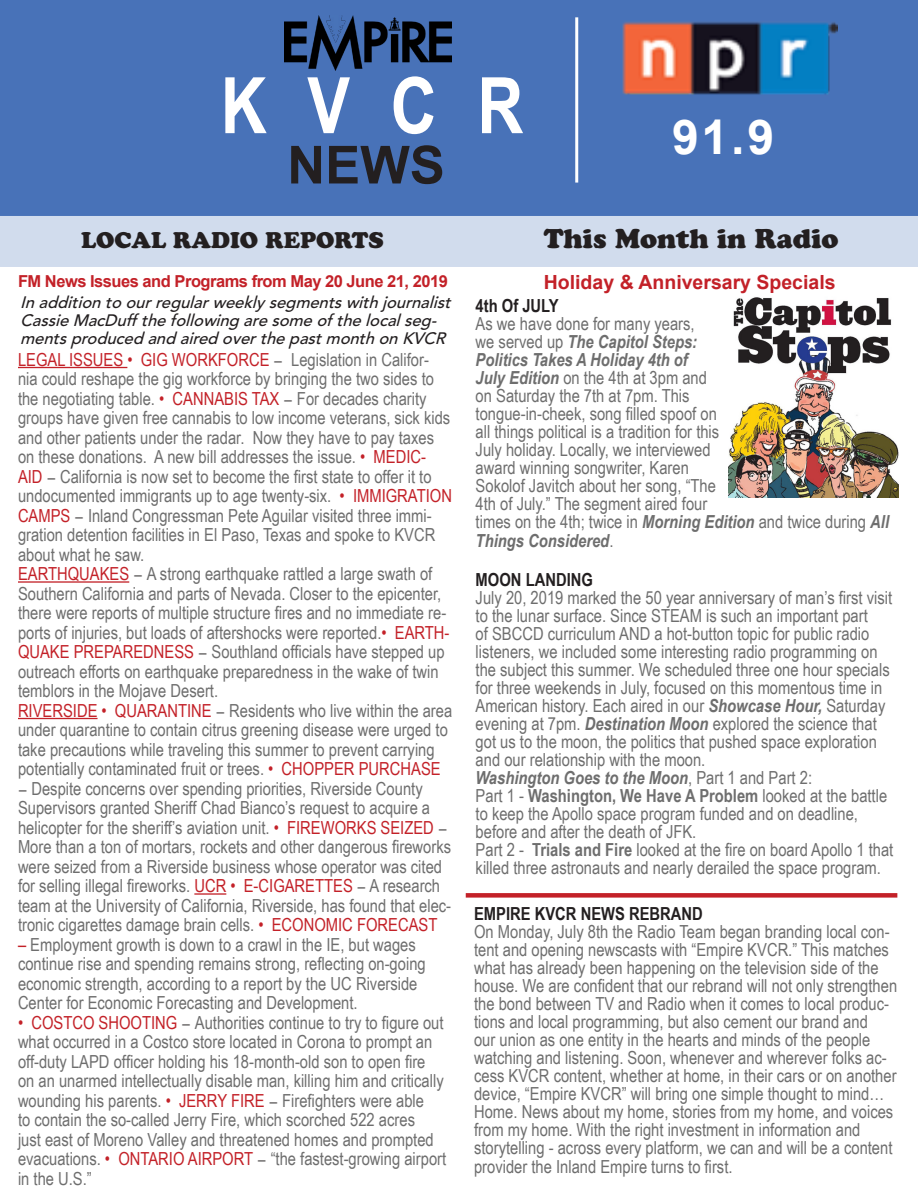
<style>
.page{position:relative;width:918px;height:1188px;background:#fff}
.page>*{position:absolute;margin:0;border:0;box-sizing:border-box;transform-origin:0 0}
.t1{font:700 78px "Arial Narrow";color:#fff}
.t2{font:700 52.5px "Arial";color:#231f20}
.t3{font:700 48px "Arial";color:#fff}
.t4{font:27px "Cooper Black Std";color:#231f20}
.t5{font:22.5px "Cooper Black Std";color:#231f20}
.t6{font:700 19.5px "Arial";color:#c32128}
.t7{font:18px/19.5px "Arial Narrow";color:#6e6e6e}
.t8{font:700 18px "Arial Narrow";color:#231f20}
.t9{font:italic 700 18px "Arial Narrow";color:#6e6e6e}
.t10{font:italic 500 16.5px/18px "Avenir LT Std";color:#231f20}
.t11{font:700 16.5px "Arial";letter-spacing:-.03em;color:#c32128}
.s1{color:#c32128}
.s2{font-family:"Minion Pro";color:#231f20}
.s3{font-weight:700;font-style:italic}
.s4{font-weight:400;font-style:normal}
.s5{font-weight:700}
</style>
<div class="page">
<div style="left:0;top:0;width:918px;height:216px;background:#4872b8"></div>
<img style="left:612px;top:12px;width:226px;height:90px">
<hr style="left:575px;top:17px;width:3px;height:166px;background:#fff">
<div style="left:0;top:216px;width:918px;height:51px;background:#d1dced"></div>
<div style="left:466px;top:893px;width:431px;height:5px;background:#c32128"></div>
<img style="left:284px;top:16px;width:167px;height:55px">
<img style="left:729px;top:297px;width:170px;height:201px">
<hr style="left:18px;top:367px;width:109px;height:1px;background:#c32128">
<hr style="left:18px;top:581px;width:111px;height:2px;background:#c32128">
<hr style="left:18px;top:718px;width:80px;height:1px;background:#c32128">
<hr style="left:194px;top:893px;width:32px;height:2px;background:#c32128">
<p class="t1" style="left:221px;top:47px;width:304px">KVCR</p>
<p class="t2" style="left:287px;top:128px;width:159px">NEWS</p>
<p class="t3" style="left:672px;top:104px;width:104px">91.9</p>
<p class="t5" style="left:81px;top:226px;width:304px">LOCAL RADIO REPORTS</p>
<p class="t4" style="left:544px;top:222px;width:296px">This Month in Radio</p>
<p class="t6" style="left:544px;top:269px;width:293px">Holiday &amp; Anniversary Specials</p>
<p class="t11" style="left:18px;top:270px;width:432px">FM News Issues and Programs from May 20 June 21, 2019</p>
<p class="t10" style="left:20px;top:294px;width:437px">Inadditiontoourregularweeklysegmentswithjournalist<br>CassieMacDuffthefollowing aresomeofthelocalseg&shy;mentsproduced and aired overthepastmonthonKVCR</p>
<p class="t7" style="left:18px;top:349px;width:435px"><span class="s1">LEGAL ISSUES • GIG WORKFORCE</span> <span class="s2">–</span> Legislation in Califor&shy;nia could reshape the gig workforce by bringing the two sides to the negotiating table. <span class="s1">• CANNABIS TAX</span> <span class="s2">–</span> For decades charity groups have given free cannabis to low income veterans, sick kids and other patients under the radar. Now they have to pay taxes on these donations. A new bill addresses the issue. <span class="s1">• MEDIC-AID</span> <span class="s2">–</span> California is now set to become the first state to offer it to undocumented immigrants up to age twenty-six. <span class="s1">• IMMIGRATION CAMPS</span> <span class="s2">–</span> Inland Congressman Pete Aguilar visited three immi&shy;gration detention facilities in El Paso, Texas and spoke to KVCR about what he saw.</p>
<p class="t7" style="left:18px;top:563px;width:433px"><span class="s1">EARTHQUAKES</span> <span class="s2">–</span> A strong earthquake rattled a large swath of Southern California and parts of Nevada. Closer to the epicenter, there were reports of multiple structure fires and no immediate re&shy;ports of injuries, but loads of aftershocks were reported.<span class="s1">• EARTH-QUAKE PREPAREDNESS</span> <span class="s2">–</span> Southland officials have stepped up outreach efforts on earthquake preparedness in the wake of twin temblors in the Mojave Desert.</p>
<p class="t7" style="left:18px;top:700px;width:436px"><span class="s1">RIVERSIDE • QUARANTINE</span> <span class="s2">–</span> Residents who live within the area under quarantine to contain citrus greening disease were urged to take precautions while traveling this summer to prevent carrying potentially contaminated fruit or trees. <span class="s1">• CHOPPER PURCHASE</span></p>
<p class="t7" style="left:18px;top:778px;width:435px"><span class="s2">–</span> Despite concerns over spending priorities, Riverside County Supervisors granted Sheriff Chad Bianco’s request to acquire a helicopter for the sheriff’s aviation unit. <span class="s1">• FIREWORKS SEIZED</span> <span class="s2">– </span>More than a ton of mortars, rockets and other dangerous fireworks were seized from a Riverside business whose operator was cited for selling illegal fireworks. <span class="s1">UCR • E-CIGARETTES</span> <span class="s2">–</span> A research team at the University of California, Riverside, has found that elec&shy;tronic cigarettes damage brain cells. <span class="s1">• ECONOMIC FORECAST</span></p>
<p class="t7" style="left:18px;top:934px;width:409px"><span class="s1">–</span> Employment growth is down to a crawl in the IE, but wages continue rise and spending remains strong, reflecting on-going economic strength, according to a report by the UC Riverside Center for Economic Forecasting and Development.</p>
<p class="t7" style="left:18px;top:1012px;width:430px"><span class="s1">• COSTCO SHOOTING</span> <span class="s2">–</span> Authorities continue to try to figure out what occurred in a Costco store located in Corona to prompt an off-duty LAPD officer holding his 18-month-old son to open fire on an unarmed intellectually disable man, killing him and critically wounding his parents. <span class="s1">• JERRY FIRE</span> <span class="s2">–</span> Firefighters were able<br>to contain the so-called Jerry Fire, which scorched 522 acres<br>just east of Moreno Valley and threatened homes and prompted evacuations. <span class="s1">• ONTARIO AIRPORT</span> <span class="s2">–</span> “the fastest-growing airport in the U.S.”</p>
<p class="t8" style="left:476px;top:292px;width:85px">4th Of JULY</p>
<p class="t7" style="left:476px;top:314px;width:415px;line-height:18.1px">As we have done for many years,<br>we served up <span class="s3">The Capitol Steps:<br>Politics Takes A Holiday 4th of<br>July Edition</span> on the 4th at 3pm and<br>on Saturday the 7th at 7pm. This<br>tongue-in-cheek, song filled spoof on<br>all things political is a tradition for this<br>July holiday. Locally, we interviewed<br>award winning songwriter, Karen<br>Sokolof Javitch about her song, “The<br>4th of July.” The segment aired four<br>times on the 4th; twice in <span class="s3">Morning Edition</span> and twice during <span class="s3">All Things Considered</span>.</p>
<p class="t8" style="left:476px;top:566px;width:119px">MOON LANDING</p>
<p class="t7" style="left:476px;top:588px;width:418px;line-height:18px">July 20, 2019 marked the 50 year anniversary of man’s first visit to the lunar surface. Since STEAM is such an important part<br>of SBCCD curriculum AND a hot-button topic for public radio listeners, we included some interesting radio programming on the subject this summer. We scheduled three one hour specials for three weekends in July, focused on this momentous time in American history. Each aired in our <span class="s3">Showcase Hour,</span> Saturday evening at 7pm. <span class="s3">Destination Moon</span> explored the science that got us to the moon, the politics that pushed space exploration and our relationship with the moon.</p>
<p class="t9" style="left:476px;top:764px;width:338px">Washington Goes to the Moon<span class="s4">, Part 1 and Part 2:</span></p>
<p class="t7" style="left:476px;top:786px;width:413px;line-height:18px">Part 1 - <span class="s5">Washington, We Have A Problem</span> looked at the battle to keep the Apollo space program funded and on deadline, before and after the death of JFK.</p>
<p class="t7" style="left:476px;top:840px;width:419px;line-height:18px">Part 2 - <span class="s5">Trials and Fire</span> looked at the fire on board Apollo 1 that killed three astronauts and nearly derailed the space program.</p>
<p class="t8" style="left:474px;top:900px;width:230px">EMPIRE KVCR NEWS REBRAND</p>
<p class="t7" style="left:474px;top:922px;width:425px;line-height:18.1px">On Monday, July 8th the Radio Team began branding local con&shy;tent and opening newscasts with “Empire KVCR.” This matches what has already been happening on the television side of the house. We are confident that our rebrand will not only strengthen the bond between TV and Radio when it comes to local produc&shy;tions and local programming, but also cement our brand and<br>our union as one entity in the hearts and minds of the people watching and listening. Soon, whenever and wherever folks ac&shy;cess KVCR content, whether at home, in their cars or on another device, “Empire KVCR” will bring one simple thought to mind… Home. News about my home, stories from my home, and voices from my home. With the right investment in information and storytelling - across every platform, we can and will be a content provider the Inland Empire turns to first.</p>
</div>
